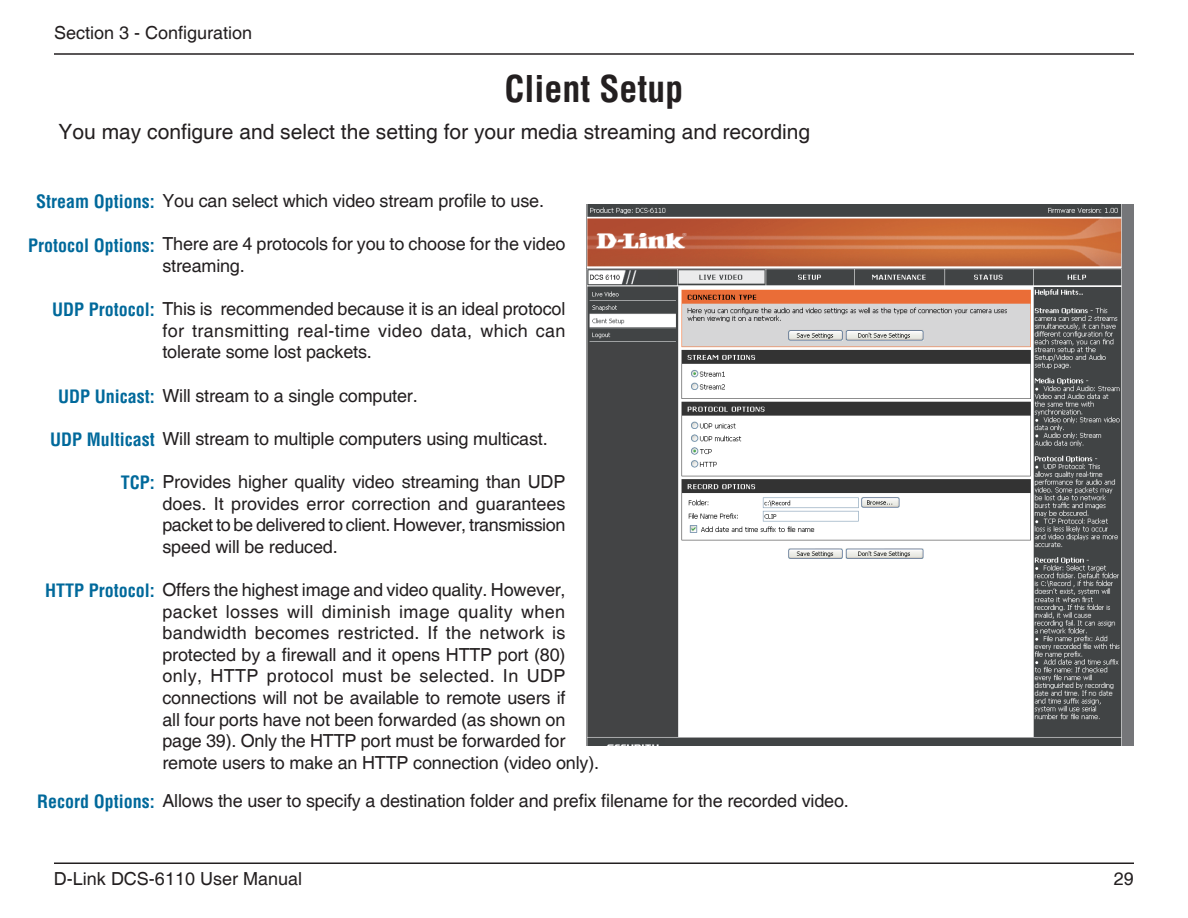
<style>
.page{position:relative;width:1188px;height:918px;background:#fff}
.page>*{position:absolute;margin:0;border:0;box-sizing:border-box;transform-origin:0 0}
.t1{font:700 condensed 36px "Helvetica";color:#231f20}
.t2{font:21px "Helvetica";color:#231f20}
.t3{font:18px/21.6px "Helvetica";letter-spacing:-.01em;color:#231f20;text-align:justify}
.t4{font:18px/21.6px "Helvetica";letter-spacing:.02em;color:#231f20}
.s1{font-weight:700;font-stretch:condensed;color:#00699b}
</style>
<div class="page">
<hr style="left:54px;top:53px;width:1080px;height:2px;background:#231f20">
<hr style="left:54px;top:862px;width:1080px;height:2px;background:#231f20">
<img style="left:587px;top:204px;width:547px;height:541px">
<p class="t3" style="left:54px;top:22px;width:200px">Section 3 - Configuration</p>
<h1 class="t1" style="left:504px;top:67px;width:181px">Client Setup</h1>
<p class="t2" style="left:58px;top:119px;width:753px">You may configure and select the setting for your media streaming and recording</p>
<p class="t3" style="left:36px;top:191px;width:509px"><span class="s1">Stream Options:</span> You can select which video stream profile to use.</p>
<p class="t3" style="left:28px;top:234px;width:539px"><span class="s1">Protocol Options:</span> There are 4 protocols for you to choose for the video</p>
<p class="t3" style="left:162px;top:255px;width:84px">streaming.</p>
<p class="t3" style="left:52px;top:299px;width:515px"><span class="s1">UDP Protocol:</span> This is recommended because it is an ideal protocol</p>
<p class="t4" style="left:162px;top:320px;width:405px">for transmitting real-time video data, which can tolerate some lost packets.</p>
<p class="t3" style="left:58px;top:385px;width:361px"><span class="s1">UDP Unicast:</span> Will stream to a single computer.</p>
<p class="t3" style="left:50px;top:428px;width:499px"><span class="s1">UDP Multicast</span> Will stream to multiple computers using multicast.</p>
<p class="t3" style="left:121px;top:471px;width:446px"><span class="s1">TCP:</span> Provides higher quality video streaming than UDP</p>
<p class="t3" style="left:162px;top:493px;width:405px">does. It provides error correction and guarantees packet to be delivered to client. However, transmission speed will be reduced.</p>
<p class="t3" style="left:45px;top:579px;width:522px"><span class="s1">HTTP Protocol:</span> Offers the highest image and video quality. However,</p>
<p class="t3" style="left:162px;top:601px;width:438px;text-align:left">packet losses will diminish image quality when bandwidth becomes restricted. If the network is protected by a firewall and it opens HTTP port (80) only, HTTP protocol must be selected. In UDP connections will not be available to remote users if<br>all four ports have not been forwarded (as shown on page 39). Only the HTTP port must be forwarded for remote users to make an HTTP connection (video only).</p>
<p class="t3" style="left:37px;top:791px;width:813px"><span class="s1">Record Options:</span> Allows the user to specify a destination folder and prefix filename for the recorded video.</p>
<p class="t3" style="left:54px;top:868px;width:250px">D-Link DCS-6110 User Manual</p>
<p class="t3" style="left:1114px;top:868px;width:22px">29</p>
</div>
